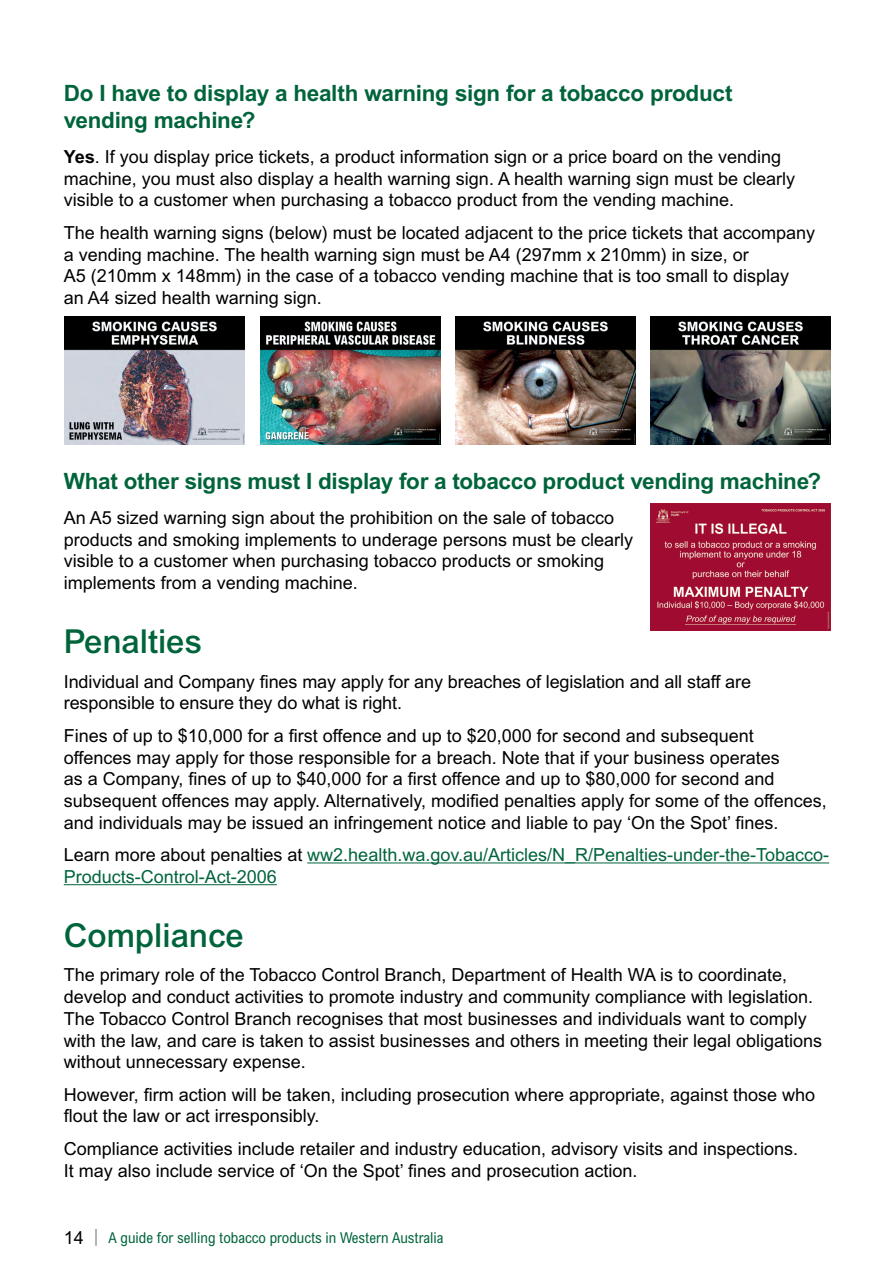
<style>
.page{position:relative;width:893px;height:1263px;background:#fff}
.page>*{position:absolute;margin:0;border:0;box-sizing:border-box;transform-origin:0 0}
.t1{font:500 33px "Arial MT Std";color:#00643b}
.t2{font:700 22.5px/27px "Arial MT Std";letter-spacing:-.015em;color:#00643b}
.t3{font:18px/21.8px "Arial MT Std";color:#000}
.t4{font:18px/21.8px "Arial MT Std";color:#00643b}
.t5{font:condensed 15px "Arial MT Std";color:#00643b}
.s1{font-weight:700}
.s2{color:#000}
.s3{font-stretch:normal;font-size:18px;color:#000}
.s4{font-stretch:normal;font-size:18px;color:#939598}
</style>
<div class="page">
<hr style="left:307px;top:862px;width:522px;height:1px;background:#00643b">
<hr style="left:64px;top:884px;width:213px;height:1px;background:#00643b">
<img style="left:650px;top:503px;width:181px;height:127px">
<img style="left:455px;top:317px;width:181px;height:127px">
<img style="left:260px;top:317px;width:181px;height:127px">
<img style="left:650px;top:317px;width:181px;height:127px">
<img style="left:64px;top:317px;width:181px;height:127px">
<p class="t2" style="left:64px;top:80px;width:670px">Do I have to display a health warning sign for a tobacco product vending machine?</p>
<p class="t3" style="left:64px;top:146px;width:733px"><span class="s1">Yes</span>. If you display price tickets, a product information sign or a price board on the vending machine, you must also display a health warning sign. A health warning sign must be clearly visible to a customer when purchasing a tobacco product from the vending machine.</p>
<p class="t3" style="left:64px;top:221px;width:753px">The health warning signs (below) must be located adjacent to the price tickets that accompany a vending machine. The health warning sign must be A4 (297mm x 210mm) in size, or<br>A5 (210mm x 148mm) in the case of a tobacco vending machine that is too small to display<br>an A4 sized health warning sign.</p>
<p class="t2" style="left:64px;top:468px;width:759px">What other signs must I display for a tobacco product vending machine?</p>
<p class="t3" style="left:64px;top:507px;width:571px">An A5 sized warning sign about the prohibition on the sale of tobacco products and smoking implements to underage persons must be clearly visible to a customer when purchasing tobacco products or smoking implements from a vending machine.</p>
<h1 class="t1" style="left:64px;top:622px;width:140px">Penalties</h1>
<p class="t3" style="left:64px;top:670px;width:689px">Individual and Company fines may apply for any breaches of legislation and all staff are responsible to ensure they do what is right.</p>
<p class="t3" style="left:64px;top:724px;width:765px">Fines of up to $10,000 for a first offence and up to $20,000 for second and subsequent<br>offences may apply for those responsible for a breach. Note that if your business operates<br>as a Company, fines of up to $40,000 for a first offence and up to $80,000 for second and subsequent offences may apply. Alternatively, modified penalties apply for some of the offences, and individuals may be issued an infringement notice and liable to pay ‘On the Spot’ fines.</p>
<p class="t4" style="left:64px;top:844px;width:767px"><span class="s2">Learn more about penalties at</span> ww2.health.wa.gov.au/Articles/N_R/Penalties-under-the-Tobacco-<br>Products-Control-Act-2006</p>
<h1 class="t1" style="left:64px;top:916px;width:182px">Compliance</h1>
<p class="t3" style="left:64px;top:964px;width:760px">The primary role of the Tobacco Control Branch, Department of Health WA is to coordinate, develop and conduct activities to promote industry and community compliance with legislation.<br>The Tobacco Control Branch recognises that most businesses and individuals want to comply with the law, and care is taken to assist businesses and others in meeting their legal obligations without unnecessary expense.</p>
<p class="t3" style="left:64px;top:1083px;width:753px">However, firm action will be taken, including prosecution where appropriate, against those who flout the law or act irresponsibly.</p>
<p class="t3" style="left:64px;top:1137px;width:736px">Compliance activities include retailer and industry education, advisory visits and inspections.<br>It may also include service of ‘On the Spot’ fines and prosecution action.</p>
<p class="t5" style="left:64px;top:1229px;width:381px"><span class="s3">14</span> <span class="s4">|</span> A guide for selling tobacco products in Western Australia</p>
</div>
